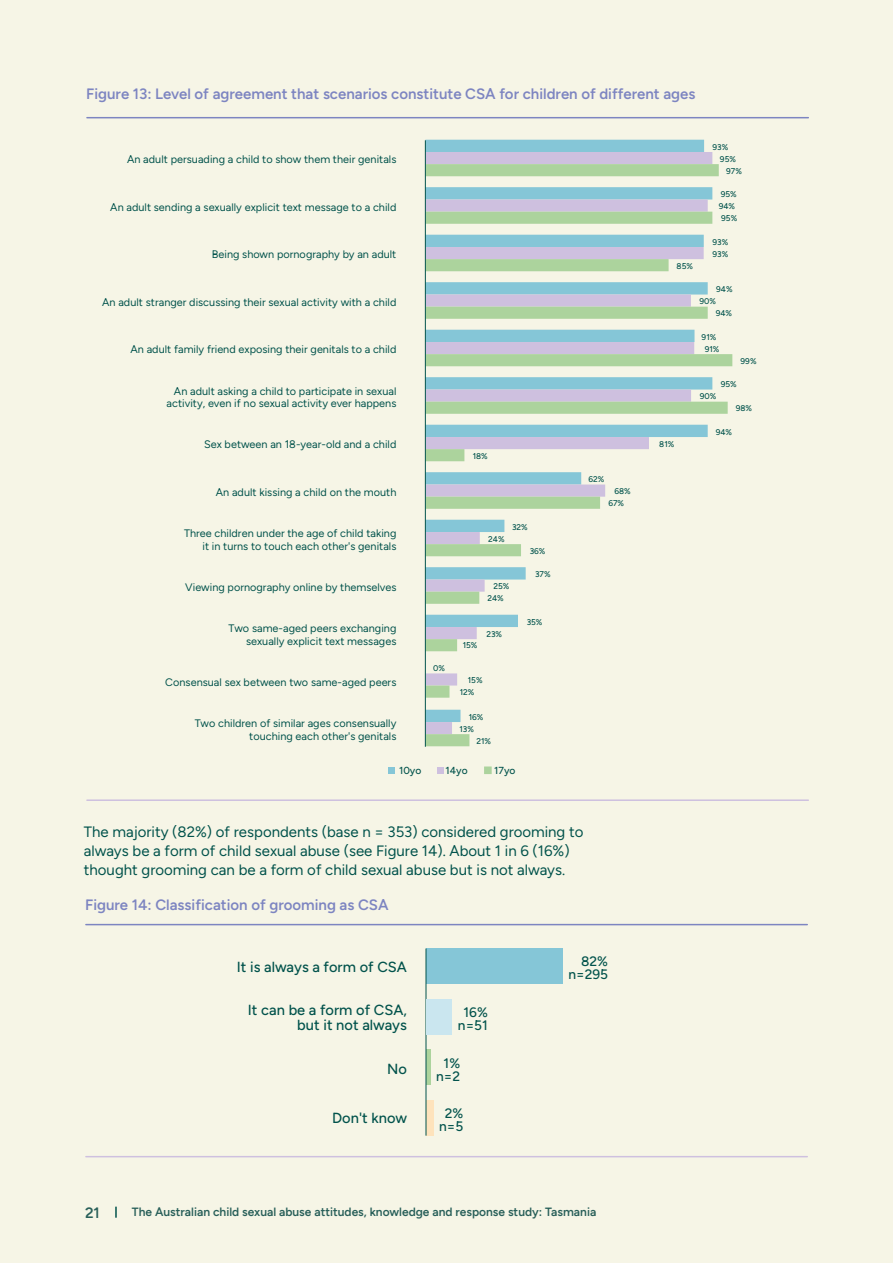
<style>
.page{position:relative;width:893px;height:1263px;background:#f6f5e6}
.page>*{position:absolute;margin:0;border:0;box-sizing:border-box;transform-origin:0 0}
.t1{font:15px/18.8px "Figtree";color:#02534c}
.t2{font:600 15px "Figtree";color:#7d85c1}
.t3{font:600 15px "Figtree";color:#285f59}
.t4{font:500 14.55px/15px "Figtree";letter-spacing:.005em;color:#02534c;text-align:right}
.t5{font:500 13.65px/13px "Figtree";letter-spacing:.005em;color:#02534c;text-align:center}
.t6{font:600 12px "Figtree";color:#285f59}
.t7{font:10.95px/13px "Figtree";letter-spacing:.005em;color:#02534c;text-align:right}
.t8{font:500 10.2px "Figtree";letter-spacing:.005em;color:#02534c}
.t9{font:500 8.25px/12.1px "Figtree";letter-spacing:.005em;color:#02534c}
</style>
<div class="page">
<svg style="left:115px;top:1206px;width:2px;height:12px"></svg>
<hr style="left:86px;top:924px;width:721px;height:1px;background:#7d85c1">
<hr style="left:86px;top:1156px;width:721px;height:1px;background:#cec0df">
<div style="left:426px;top:1050px;width:5px;height:35px;background:#acd39d"></div>
<div style="left:426px;top:1100px;width:8px;height:35px;background:#fee3bc"></div>
<div style="left:426px;top:948px;width:137px;height:36px;background:#85c6d7"></div>
<hr style="left:425px;top:948px;width:1px;height:187px;background:#02534c">
<div style="left:426px;top:999px;width:26px;height:35px;background:#cae6ef"></div>
<div style="left:425px;top:235px;width:279px;height:12px;background:#85c6d7"></div>
<div style="left:425px;top:247px;width:279px;height:12px;background:#cec0df"></div>
<div style="left:425px;top:259px;width:244px;height:12px;background:#acd39d"></div>
<div style="left:425px;top:187px;width:287px;height:13px;background:#85c6d7;border:2px solid #85c6d7"></div>
<div style="left:425px;top:200px;width:283px;height:12px;background:#cec0df;border:2px solid #cec0df"></div>
<div style="left:425px;top:212px;width:287px;height:12px;background:#acd39d;border:2px solid #acd39d"></div>
<div style="left:425px;top:140px;width:279px;height:12px;background:#85c6d7"></div>
<div style="left:425px;top:152px;width:287px;height:12px;background:#cec0df"></div>
<div style="left:425px;top:164px;width:294px;height:12px;background:#acd39d"></div>
<div style="left:425px;top:282px;width:283px;height:12px;background:#85c6d7;border:2px solid #85c6d7"></div>
<div style="left:425px;top:294px;width:266px;height:13px;background:#cec0df;border:2px solid #cec0df"></div>
<div style="left:425px;top:307px;width:283px;height:12px;background:#acd39d;border:2px solid #acd39d"></div>
<div style="left:425px;top:330px;width:269px;height:12px;background:#85c6d7"></div>
<div style="left:425px;top:342px;width:269px;height:12px;background:#cec0df"></div>
<div style="left:425px;top:354px;width:307px;height:12px;background:#acd39d"></div>
<div style="left:425px;top:377px;width:287px;height:12px;background:#85c6d7;border:2px solid #85c6d7"></div>
<div style="left:425px;top:389px;width:266px;height:13px;background:#cec0df;border:2px solid #cec0df"></div>
<div style="left:425px;top:402px;width:303px;height:12px;background:#acd39d;border:2px solid #acd39d"></div>
<div style="left:425px;top:425px;width:283px;height:12px;background:#85c6d7"></div>
<div style="left:425px;top:437px;width:224px;height:12px;background:#cec0df"></div>
<div style="left:425px;top:449px;width:39px;height:12px;background:#acd39d"></div>
<div style="left:425px;top:472px;width:156px;height:12px;background:#85c6d7;border:2px solid #85c6d7"></div>
<div style="left:425px;top:484px;width:180px;height:13px;background:#cec0df;border:2px solid #cec0df"></div>
<div style="left:425px;top:497px;width:175px;height:12px;background:#acd39d;border:2px solid #acd39d"></div>
<div style="left:425px;top:520px;width:79px;height:12px;background:#85c6d7"></div>
<div style="left:425px;top:532px;width:55px;height:12px;background:#cec0df"></div>
<div style="left:425px;top:544px;width:96px;height:12px;background:#acd39d"></div>
<div style="left:425px;top:567px;width:101px;height:12px;background:#85c6d7;border:2px solid #85c6d7"></div>
<div style="left:425px;top:579px;width:60px;height:13px;background:#cec0df;border:2px solid #cec0df"></div>
<div style="left:425px;top:592px;width:54px;height:12px;background:#acd39d;border:2px solid #acd39d"></div>
<div style="left:425px;top:615px;width:93px;height:12px;background:#85c6d7"></div>
<div style="left:425px;top:627px;width:52px;height:12px;background:#cec0df"></div>
<div style="left:425px;top:639px;width:32px;height:12px;background:#acd39d"></div>
<div style="left:425px;top:710px;width:35px;height:12px;background:#85c6d7"></div>
<div style="left:425px;top:722px;width:27px;height:12px;background:#cec0df"></div>
<div style="left:425px;top:734px;width:44px;height:12px;background:#acd39d;border:2px solid #acd39d"></div>
<div style="left:426px;top:673px;width:31px;height:12px;background:#cec0df;border:2px solid #cec0df"></div>
<div style="left:426px;top:685px;width:23px;height:13px;background:#acd39d;border:2px solid #acd39d"></div>
<hr style="left:87px;top:117px;width:721px;height:1px;background:#7d85c1">
<hr style="left:87px;top:799px;width:721px;height:2px;background:#cec0df">
<hr style="left:425px;top:140px;width:1px;height:607px;background:#02534c">
<svg style="left:388px;top:768px;width:6px;height:6px"></svg>
<svg style="left:437px;top:768px;width:6px;height:6px"></svg>
<svg style="left:484px;top:766px;width:8px;height:8px"></svg>
<h1 class="t2" style="left:86px;top:85px;width:611px">Figure 13: Level of agreement that scenarios constitute CSA for children of different ages</h1>
<p class="t7" style="left:127px;top:153px;width:271px">An adult persuading a child to show them their genitals</p>
<p class="t9" style="left:713px;top:141px;width:17px">93%</p>
<p class="t9" style="left:720px;top:153px;width:18px">95%</p>
<p class="t9" style="left:726px;top:165px;width:17px">97%</p>
<p class="t7" style="left:110px;top:200px;width:288px">An adult sending a sexually explicit text message to a child</p>
<p class="t7" style="left:212px;top:248px;width:186px">Being shown pornography by an adult</p>
<p class="t7" style="left:102px;top:295px;width:296px">An adult stranger discussing their sexual activity with a child</p>
<p class="t7" style="left:130px;top:343px;width:267px">An adult family friend exposing their genitals to a child</p>
<p class="t7" style="left:167px;top:385px;width:231px;line-height:12px">An adult asking a child to participate in sexual activity, even if no sexual activity ever happens</p>
<p class="t7" style="left:204px;top:438px;width:194px">Sex between an 18-year-old and a child</p>
<p class="t7" style="left:216px;top:485px;width:182px">An adult kissing a child on the mouth</p>
<p class="t7" style="left:184px;top:526px;width:214px">Three children under the age of child taking it in turns to touch each other's genitals</p>
<p class="t7" style="left:185px;top:580px;width:213px">Viewing pornography online by themselves</p>
<p class="t7" style="left:229px;top:621px;width:169px">Two same-aged peers exchanging sexually explicit text messages</p>
<p class="t7" style="left:165px;top:675px;width:233px">Consensual sex between two same-aged peers</p>
<p class="t7" style="left:195px;top:716px;width:203px">Two children of similar ages consensually touching each other's genitals</p>
<p class="t9" style="left:473px;top:450px;width:17px">18%</p>
<p class="t9" style="left:433px;top:662px;width:13px">0%</p>
<p class="t9" style="left:488px;top:533px;width:18px">24%</p>
<p class="t9" style="left:512px;top:520px;width:17px">32%</p>
<p class="t9" style="left:530px;top:545px;width:17px">36%</p>
<p class="t9" style="left:535px;top:568px;width:17px">37%</p>
<p class="t9" style="left:487px;top:580px;width:23px;text-indent:6px">25%<br>24%</p>
<p class="t9" style="left:463px;top:639px;width:16px">15%</p>
<p class="t9" style="left:486px;top:628px;width:17px">23%</p>
<p class="t9" style="left:460px;top:674px;width:24px;text-indent:8px">15%<br>12%</p>
<p class="t9" style="left:459px;top:710px;width:26px;text-indent:9px">16%<br>13%</p>
<p class="t9" style="left:476px;top:735px;width:16px">21%</p>
<p class="t9" style="left:527px;top:615px;width:17px">35%</p>
<p class="t8" style="left:399px;top:765px;width:24px">10yo</p>
<p class="t8" style="left:446px;top:765px;width:24px">14yo</p>
<p class="t8" style="left:494px;top:764px;width:23px">17yo</p>
<p class="t9" style="left:588px;top:473px;width:17px">62%</p>
<p class="t9" style="left:608px;top:485px;width:24px;text-indent:6px">68%<br>67%</p>
<h1 class="t1" style="left:84px;top:822px;width:501px">The majority (82%) of respondents (base n = 353) considered grooming to always be a form of child sexual abuse (see Figure 14). About 1 in 6 (16%) thought grooming can be a form of child sexual abuse but is not always.</h1>
<h1 class="t2" style="left:85px;top:896px;width:305px">Figure 14: Classification of grooming as CSA</h1>
<h2 class="t4" style="left:237px;top:959px;width:172px">It is always a form of CSA</h2>
<h2 class="t4" style="left:248px;top:1002px;width:161px">It can be a form of CSA, but it not always</h2>
<h2 class="t4" style="left:387px;top:1062px;width:21px">No</h2>
<h2 class="t4" style="left:332px;top:1110px;width:76px">Don't know</h2>
<p class="t5" style="left:458px;top:1005px;width:31px">16% n=51</p>
<p class="t5" style="left:436px;top:1057px;width:25px">1% n=2</p>
<p class="t5" style="left:439px;top:1106px;width:26px">2% n=5</p>
<p class="t5" style="left:568px;top:955px;width:41px;text-align:right">82% n=295</p>
<p class="t9" style="left:719px;top:188px;width:20px;text-align:center">95%<br>94%<br>95%</p>
<p class="t9" style="left:677px;top:260px;width:18px">85%</p>
<p class="t9" style="left:713px;top:236px;width:17px">93%<br>93%</p>
<p class="t9" style="left:700px;top:283px;width:35px;text-indent:17px">94%<br>90%</p>
<p class="t9" style="left:716px;top:307px;width:18px">94%</p>
<p class="t9" style="left:702px;top:331px;width:19px;text-align:center">91%<br>91%</p>
<p class="t9" style="left:741px;top:355px;width:17px">99%</p>
<p class="t9" style="left:721px;top:378px;width:18px">95%</p>
<p class="t9" style="left:700px;top:390px;width:18px">90%</p>
<p class="t9" style="left:736px;top:402px;width:18px">98%</p>
<p class="t9" style="left:659px;top:438px;width:17px">81%</p>
<p class="t9" style="left:716px;top:425px;width:18px">94%</p>
<h1 class="t3" style="left:85px;top:1204px;width:16px">21</h1>
<p class="t6" style="left:132px;top:1205px;width:466px">The Australian child sexual abuse attitudes, knowledge and response study: Tasmania</p>
</div>
